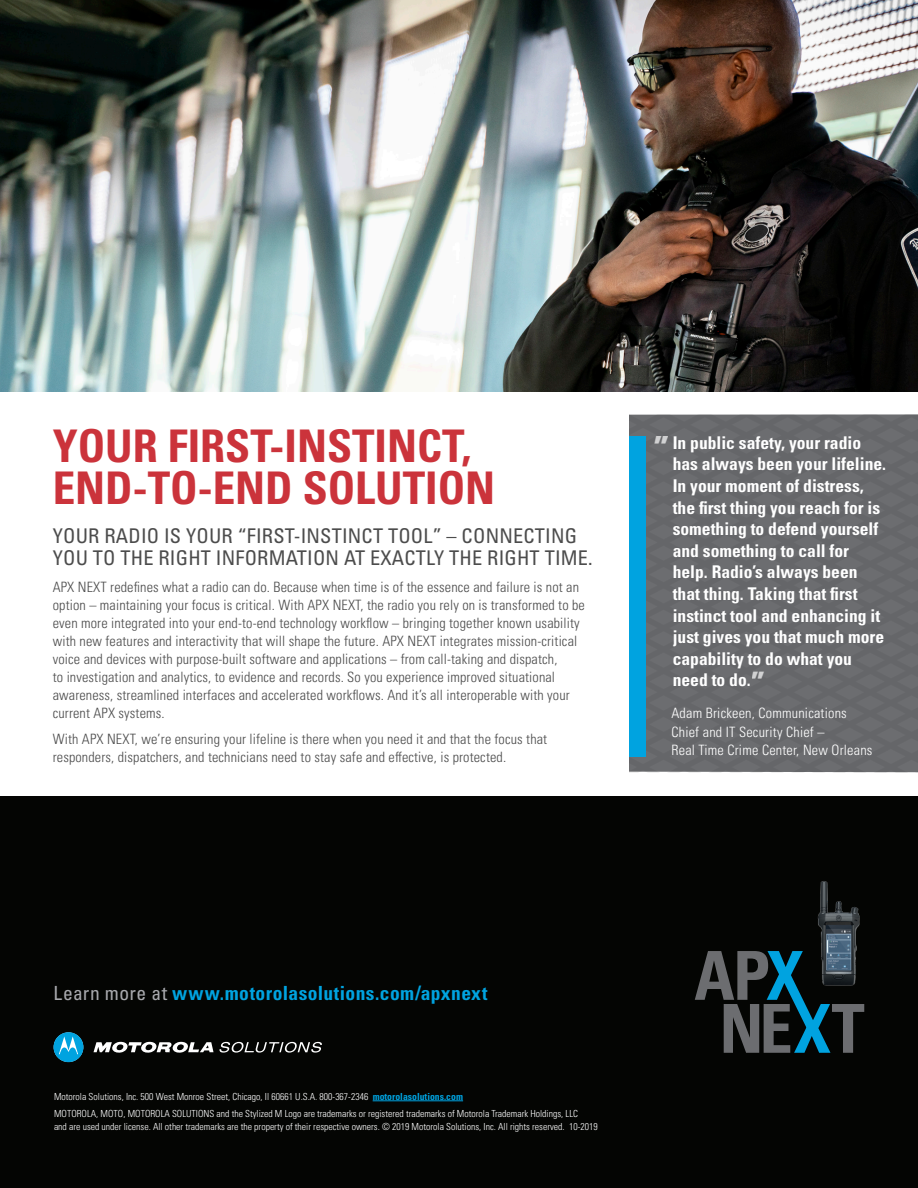
<style>
.page{position:relative;width:918px;height:1188px;background:#fff}
.page>*{position:absolute;margin:0;border:0;box-sizing:border-box;transform-origin:0 0}
.t1{font:700 condensed 45px/42px "Univers LT Pro";color:#cb333b}
.t2{font:700 condensed 39px "Univers LT Pro";color:#fff}
.t3{font:condensed 20.25px/22.5px "Univers LT Pro";letter-spacing:.01em;color:#4c4c4c}
.t4{font:700 condensed 19.5px "Univers LT Pro";letter-spacing:.02em;color:#00a3e0}
.t5{font:700 condensed 17.55px/21.6px "Univers LT Pro";color:#fff}
.t6{font:300 condensed 14.25px/18px "Univers LT Pro";letter-spacing:.01em;color:#4c4c4c}
.t7{font:300 condensed 14.25px/18.3px "Univers LT Pro";letter-spacing:.015em;color:#fff}
.t8{font:300 condensed 9.75px/13.5px "Univers LT Pro";color:#fff}
.s1{font-size:35.1px}
.s2{font-weight:400;color:#a8a9ad}
.s3{font-weight:700;color:#00a3e0}
</style>
<div class="page">
<img style="left:0;top:0;width:918px;height:391px">
<div style="left:0;top:797px;width:918px;height:391px;background:#040503"></div>
<svg style="left:94px;top:1042px;width:120px;height:11px"></svg>
<svg style="left:54px;top:1032px;width:29px;height:30px"></svg>
<svg style="left:220px;top:1042px;width:102px;height:11px"></svg>
<hr style="left:373px;top:1101px;width:90px;height:1px;background:#00a3e0">
<svg style="left:695px;top:951px;width:169px;height:102px"></svg>
<img style="left:807px;top:881px;width:57px;height:112px">
<div style="left:629px;top:414px;width:289px;height:358px;background:#68696c"></div>
<div style="left:629px;top:436px;width:16px;height:321px;background:#00a3e0"></div>
<p class="t1" style="left:53px;top:424px;width:444px">YOUR FIRST-INSTINCT,<br>END-TO-END SOLUTION</p>
<p class="t3" style="left:53px;top:524px;width:541px">YOUR RADIO IS YOUR “FIRST-INSTINCT TOOL” – CONNECTING<br>YOU TO THE RIGHT INFORMATION AT EXACTLY THE RIGHT TIME.</p>
<p class="t6" style="left:53px;top:577px;width:534px">APX NEXT redefines what a radio can do. Because when time is of the essence and failure is not an option – maintaining your focus is critical. With APX NEXT, the radio you rely on is transformed to be even more integrated into your end-to-end technology workflow – bringing together known usability with new features and interactivity that will shape the future. APX NEXT integrates mission-critical voice and devices with purpose-built software and applications – from call-taking and dispatch,<br>to investigation and analytics, to evidence and records. So you experience improved situational awareness, streamlined interfaces and accelerated workflows. And it’s all interoperable with your current APX systems.</p>
<p class="t6" style="left:53px;top:729px;width:496px">With APX NEXT, we’re ensuring your lifeline is there when you need it and that the focus that responders, dispatchers, and technicians need to stay safe and effective, is protected.</p>
<p class="t5" style="left:673px;top:431px;width:215px">In public safety, your radio has always been your lifeline.<br>In your moment of distress, the first thing you reach for is something to defend yourself and something to call for help. Radio’s always been that thing. Taking that first instinct tool and enhancing it just gives you that much more capability to do what you need to do.<span class="s1">”</span></p>
<h2 class="t2" style="left:652px;top:426px;width:19px">”</h2>
<p class="t7" style="left:671px;top:703px;width:203px">Adam Brickeen, Communications<br>Chief and IT Security Chief –<br>Real Time Crime Center, New Orleans</p>
<p class="t4" style="left:54px;top:981px;width:436px"><span class="s2">Learn more at</span> www.motorolasolutions.com/apxnext</p>
<p class="t8" style="left:54px;top:1089px;width:411px">Motorola Solutions, Inc. 500 West Monroe Street, Chicago, Il 60661 U.S.A. 800-367-2346 <span class="s3">motorolasolutions.com</span></p>
<p class="t8" style="left:54px;top:1106px;width:545px">MOTOROLA, MOTO, MOTOROLA SOLUTIONS and the Stylized M Logo are trademarks or registered trademarks of Motorola Trademark Holdings, LLC<br>and are used under license. All other trademarks are the property of their respective owners. © 2019 Motorola Solutions, Inc. All rights reserved. 10-2019</p>
</div>
